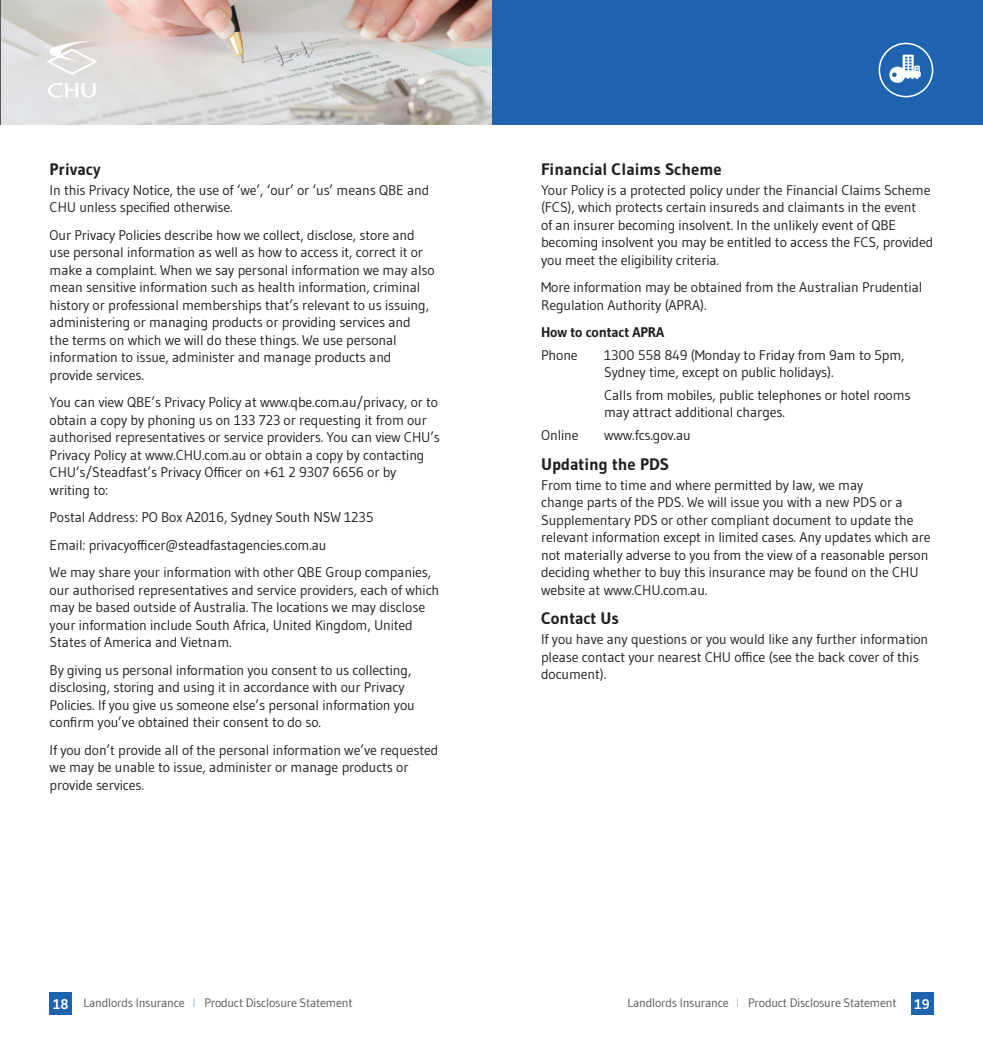
<style>
.page{position:relative;width:983px;height:1042px;background:#fff}
.page>*{position:absolute;margin:0;border:0;box-sizing:border-box;transform-origin:0 0}
.SUB_HEAD{font:700 16.62px "Gudea";color:#231f20}
.BODY_COPY{font:14px/17.5px "Gudea";letter-spacing:-.01em;color:#231f20}
.Bold{font:700 14px "Gudea";letter-spacing:-.01em;color:#231f20}
.t1{font:700 14px "Gudea";color:#fff}
.t2{font:12.25px "Gudea";letter-spacing:-.02em;color:#57585a}
.s1{font-weight:700;font-size:14px;color:#fff}
.s2{font-family:"Helvetica Neue";font-weight:100;color:#5077bb}
</style>
<div class="page">
<div style="left:910px;top:992px;width:23px;height:22px;background:#1e63b0"></div>
<div style="left:491px;top:0;width:491px;height:124px;background:#1e63b0"></div>
<div style="left:878px;top:43px;width:55px;height:54px;border:2px solid #fff;border-radius:50%"></div>
<svg style="left:889px;top:55px;width:31px;height:28px"></svg>
<img style="left:1px;top:0;width:490px;height:124px">
<div style="left:50px;top:992px;width:22px;height:22px;background:#1e63b0"></div>
<svg style="left:48px;top:83px;width:48px;height:15px"></svg>
<svg style="left:46px;top:41px;width:52px;height:35px"></svg>
<p class="SUB_HEAD" style="left:50px;top:159px;width:53px">Privacy</p>
<p class="BODY_COPY" style="left:50px;top:181px;width:381px">In this Privacy Notice, the use of ‘we’, ‘our’ or ‘us’ means QBE and<br>CHU unless specified otherwise.</p>
<p class="BODY_COPY" style="left:50px;top:226px;width:386px">Our Privacy Policies describe how we collect, disclose, store and use personal information as well as how to access it, correct it or make a complaint. When we say personal information we may also mean sensitive information such as health information, criminal history or professional memberships that’s relevant to us issuing, administering or managing products or providing services and<br>the terms on which we will do these things. We use personal information to issue, administer and manage products and provide services.</p>
<p class="BODY_COPY" style="left:50px;top:393px;width:392px">You can view QBE’s Privacy Policy at www.qbe.com.au/privacy, or to obtain a copy by phoning us on 133 723 or requesting it from our authorised representatives or service providers. You can view CHU’s Privacy Policy at www.CHU.com.au or obtain a copy by contacting CHU’s/Steadfast’s Privacy Officer on +61 2 9307 6656 or by writing to:</p>
<p class="BODY_COPY" style="left:50px;top:508px;width:325px">Postal Address: PO Box A2016, Sydney South NSW 1235</p>
<p class="BODY_COPY" style="left:50px;top:536px;width:278px">Email: privacyofficer@steadfastagencies.com.au</p>
<p class="BODY_COPY" style="left:50px;top:563px;width:391px">We may share your information with other QBE Group companies, our authorised representatives and service providers, each of which may be based outside of Australia. The locations we may disclose your information include South Africa, United Kingdom, United States of America and Vietnam.</p>
<p class="BODY_COPY" style="left:50px;top:661px;width:366px">By giving us personal information you consent to us collecting, disclosing, storing and using it in accordance with our Privacy Policies. If you give us someone else’s personal information you confirm you’ve obtained their consent to do so.</p>
<p class="BODY_COPY" style="left:50px;top:740px;width:390px">If you don’t provide all of the personal information we’ve requested we may be unable to issue, administer or manage products or provide services.</p>
<p class="SUB_HEAD" style="left:541px;top:159px;width:182px">Financial Claims Scheme</p>
<p class="BODY_COPY" style="left:541px;top:181px;width:393px">Your Policy is a protected policy under the Financial Claims Scheme (FCS), which protects certain insureds and claimants in the event<br>of an insurer becoming insolvent. In the unlikely event of QBE becoming insolvent you may be entitled to access the FCS, provided you meet the eligibility criteria.</p>
<p class="BODY_COPY" style="left:541px;top:278px;width:382px">More information may be obtained from the Australian Prudential<br>Regulation Authority (APRA).</p>
<p class="Bold" style="left:541px;top:324px;width:125px">How to contact APRA</p>
<p class="BODY_COPY" style="left:541px;top:346px;width:38px">Phone</p>
<p class="BODY_COPY" style="left:604px;top:346px;width:302px">1300 558 849 (Monday to Friday from 9am to 5pm,<br>Sydney time, except on public holidays).</p>
<p class="BODY_COPY" style="left:604px;top:386px;width:308px">Calls from mobiles, public telephones or hotel rooms may attract additional charges.</p>
<p class="BODY_COPY" style="left:541px;top:426px;width:39px">Online</p>
<p class="BODY_COPY" style="left:604px;top:426px;width:88px">www.fcs.gov.au</p>
<p class="SUB_HEAD" style="left:541px;top:453px;width:129px">Updating the PDS</p>
<p class="BODY_COPY" style="left:541px;top:476px;width:391px">From time to time and where permitted by law, we may<br>change parts of the PDS. We will issue you with a new PDS or a Supplementary PDS or other compliant document to update the relevant information except in limited cases. Any updates which are not materially adverse to you from the view of a reasonable person deciding whether to buy this insurance may be found on the CHU website at www.CHU.com.au.</p>
<p class="SUB_HEAD" style="left:541px;top:608px;width:79px">Contact Us</p>
<p class="BODY_COPY" style="left:541px;top:630px;width:388px">If you have any questions or you would like any further information please contact your nearest CHU office (see the back cover of this document).</p>
<p class="t2" style="left:53px;top:995px;width:301px"><span class="s1">18</span> Landlords Insurance <span class="s2">l</span> Product Disclosure Statement</p>
<p class="t2" style="left:627px;top:995px;width:270px">Landlords Insurance <span class="s2">l</span> Product Disclosure Statement</p>
<p class="t1" style="left:914px;top:995px;width:17px">19</p>
</div>
